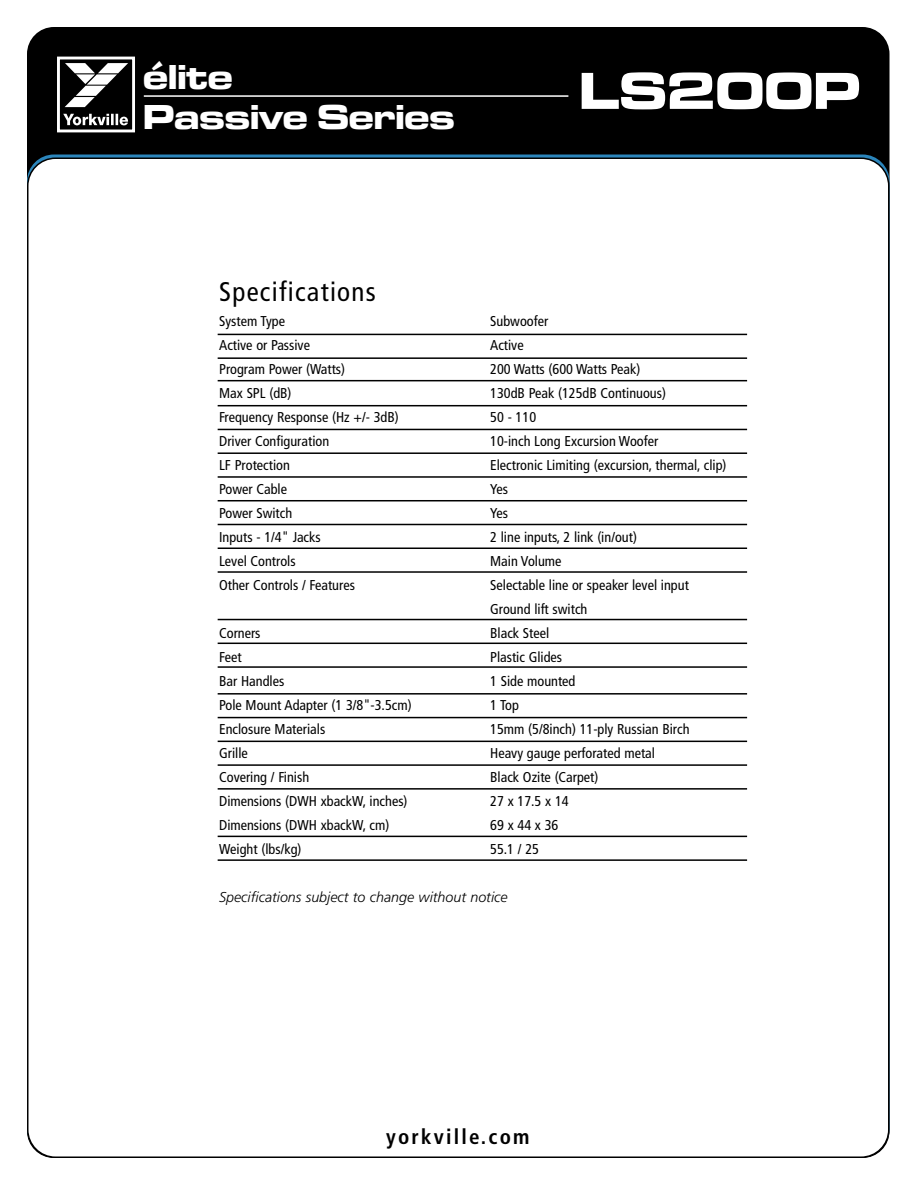
<style>
.page{position:relative;width:918px;height:1188px;background:#fff}
.page>*{position:absolute;margin:0;border:0;box-sizing:border-box;transform-origin:0 0}
.t1{font:54px "Microgramma D Bold Exte";color:#fff}
.t2{font:36px/40.5px "Microgramma D Bold Exte";color:#fff}
.t3{font:condensed 27px "Frutiger";letter-spacing:.05em;color:#000}
.t4{font:700 condensed 21px "Frutiger";letter-spacing:.105em;color:#000}
.t5{font:condensed 14.25px/24px "Frutiger";color:#000}
.t6{font:italic 300 14.25px "Frutiger";color:#000}
</style>
<div class="page">
<div style="left:27px;top:27px;width:863px;height:1131px;background:#000;border-radius:27px"></div>
<svg style="left:63px;top:114px;width:65px;height:11px"></svg>
<svg style="left:65px;top:63px;width:63px;height:44px"></svg>
<div style="left:57px;top:57px;width:78px;height:75px;border:3px solid #fff"></div>
<div style="left:27px;top:158px;width:863px;height:1000px;background:#fff"></div>
<hr style="left:218px;top:334px;width:529px;height:1px;background:#000">
<hr style="left:218px;top:357px;width:529px;height:2px;background:#000">
<hr style="left:218px;top:405px;width:529px;height:1px;background:#000">
<hr style="left:218px;top:429px;width:529px;height:1px;background:#000">
<hr style="left:218px;top:452px;width:529px;height:2px;background:#000">
<hr style="left:218px;top:476px;width:529px;height:2px;background:#000">
<hr style="left:218px;top:500px;width:529px;height:1px;background:#000">
<hr style="left:218px;top:524px;width:529px;height:1px;background:#000">
<hr style="left:218px;top:548px;width:529px;height:1px;background:#000">
<hr style="left:218px;top:571px;width:529px;height:2px;background:#000">
<hr style="left:218px;top:619px;width:529px;height:1px;background:#000">
<hr style="left:218px;top:643px;width:529px;height:1px;background:#000">
<hr style="left:218px;top:666px;width:529px;height:2px;background:#000">
<hr style="left:218px;top:693px;width:529px;height:2px;background:#000">
<hr style="left:218px;top:717px;width:529px;height:1px;background:#000">
<hr style="left:218px;top:741px;width:529px;height:1px;background:#000">
<hr style="left:218px;top:764px;width:529px;height:2px;background:#000">
<hr style="left:218px;top:788px;width:529px;height:2px;background:#000">
<hr style="left:218px;top:836px;width:529px;height:1px;background:#000">
<hr style="left:218px;top:859px;width:529px;height:2px;background:#000">
<hr style="left:218px;top:380px;width:529px;height:1px;background:#000">
<hr style="left:144px;top:95px;width:424px;height:2px;background:#fff">
<h2 class="t2" style="left:143px;top:56px;width:313px">élite<br>Passive Series</h2>
<h1 class="t1" style="left:579px;top:59px;width:283px">LS200P</h1>
<h3 class="t3" style="left:219px;top:281px;width:158px">Specifications</h3>
<p class="t5" style="left:219px;top:310px;width:67px">System Type</p>
<p class="t5" style="left:490px;top:310px;width:60px">Subwoofer</p>
<p class="t5" style="left:219px;top:334px;width:92px">Active or Passive</p>
<p class="t5" style="left:490px;top:334px;width:35px">Active</p>
<p class="t5" style="left:219px;top:358px;width:127px">Program Power (Watts)</p>
<p class="t5" style="left:490px;top:358px;width:152px">200 Watts (600 Watts Peak)</p>
<p class="t5" style="left:219px;top:382px;width:74px">Max SPL (dB)</p>
<p class="t5" style="left:490px;top:382px;width:177px">130dB Peak (125dB Continuous)</p>
<p class="t5" style="left:219px;top:406px;width:181px">Frequency Response (Hz +/- 3dB)</p>
<p class="t5" style="left:490px;top:406px;width:47px">50 - 110</p>
<p class="t5" style="left:219px;top:430px;width:112px">Driver Configuration</p>
<p class="t5" style="left:490px;top:430px;width:170px">10-inch Long Excursion Woofer</p>
<p class="t5" style="left:219px;top:454px;width:72px">LF Protection</p>
<p class="t5" style="left:490px;top:454px;width:238px">Electronic Limiting (excursion, thermal, clip)</p>
<p class="t5" style="left:219px;top:478px;width:69px">Power Cable</p>
<p class="t5" style="left:490px;top:478px;width:19px">Yes</p>
<p class="t5" style="left:219px;top:502px;width:75px">Power Switch</p>
<p class="t5" style="left:490px;top:502px;width:19px">Yes</p>
<p class="t5" style="left:219px;top:526px;width:103px">Inputs - 1/4" Jacks</p>
<p class="t5" style="left:490px;top:526px;width:148px">2 line inputs, 2 link (in/out)</p>
<p class="t5" style="left:219px;top:550px;width:78px">Level Controls</p>
<p class="t5" style="left:490px;top:550px;width:73px">Main Volume</p>
<p class="t5" style="left:219px;top:574px;width:137px">Other Controls / Features</p>
<p class="t5" style="left:490px;top:574px;width:200px">Selectable line or speaker level input<br>Ground lift switch</p>
<p class="t5" style="left:219px;top:622px;width:43px">Corners</p>
<p class="t5" style="left:490px;top:622px;width:61px">Black Steel</p>
<p class="t5" style="left:219px;top:646px;width:24px">Feet</p>
<p class="t5" style="left:490px;top:646px;width:74px">Plastic Glides</p>
<p class="t5" style="left:219px;top:670px;width:67px">Bar Handles</p>
<p class="t5" style="left:490px;top:670px;width:87px">1 Side mounted</p>
<p class="t5" style="left:219px;top:694px;width:194px">Pole Mount Adapter (1 3/8"-3.5cm)</p>
<p class="t5" style="left:490px;top:694px;width:30px">1 Top</p>
<p class="t5" style="left:219px;top:718px;width:108px">Enclosure Materials</p>
<p class="t5" style="left:490px;top:718px;width:201px">15mm (5/8inch) 11-ply Russian Birch</p>
<p class="t5" style="left:219px;top:742px;width:30px">Grille</p>
<p class="t5" style="left:490px;top:742px;width:166px">Heavy gauge perforated metal</p>
<p class="t5" style="left:219px;top:766px;width:92px">Covering / Finish</p>
<p class="t5" style="left:490px;top:766px;width:110px">Black Ozite (Carpet)</p>
<p class="t5" style="left:219px;top:790px;width:190px">Dimensions (DWH xbackW, inches)</p>
<p class="t5" style="left:490px;top:790px;width:80px">27 x 17.5 x 14</p>
<p class="t5" style="left:219px;top:814px;width:172px">Dimensions (DWH xbackW, cm)</p>
<p class="t5" style="left:490px;top:814px;width:70px">69 x 44 x 36</p>
<p class="t5" style="left:219px;top:838px;width:84px">Weight (lbs/kg)</p>
<p class="t5" style="left:490px;top:838px;width:50px">55.1 / 25</p>
<p class="t6" style="left:219px;top:892px;width:290px">Specifications subject to change without notice</p>
<h3 class="t4" style="left:386px;top:1128px;width:145px">yorkville.com</h3>
</div>
